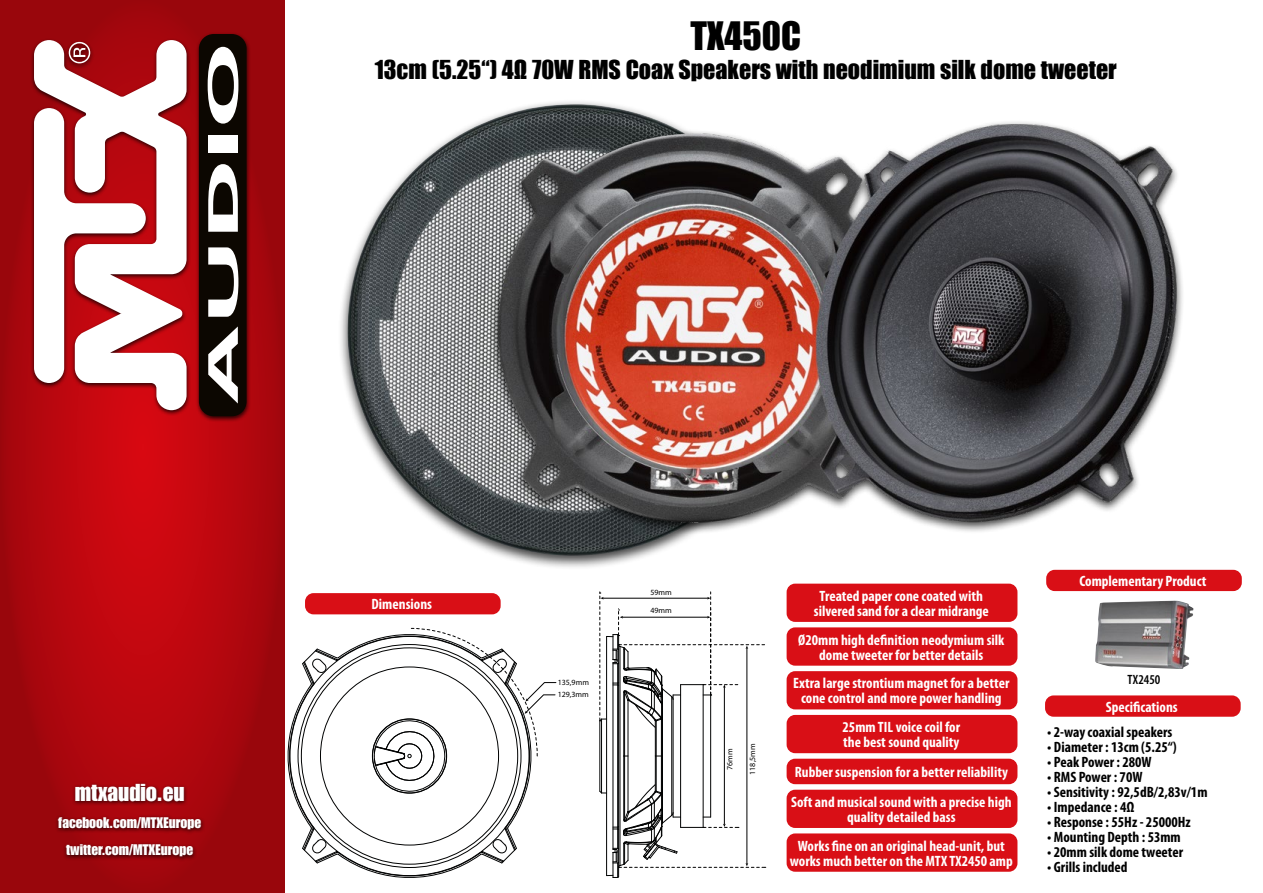
<style>
.page{position:relative;width:1263px;height:893px;background:#fff}
.page>*{position:absolute;margin:0;border:0;box-sizing:border-box;transform-origin:0 0}
.t1{font:36px "Impact";color:#000}
.t2{font:24px "Impact";color:#000}
.t3{font:24px "Impact LT Std";color:#fff}
.t4{font:700 condensed 15px/15px "Myriad Pro";color:#fff;text-align:center}
.t5{font:700 condensed 15px "Myriad Pro";color:#000}
.t6{font:15px/27px "Impact LT Std";color:#fff;text-align:center}
.t7{font:600 condensed 13.5px "Myriad Pro";color:#000}
.t8{font:7.95px "Myriad Pro";color:#000}
</style>
<div class="page">
<svg style="left:0;top:0;width:285px;height:893px;background:#ad060d"></svg>
<div style="left:30px;top:32px;width:221px;height:390px;background:#000;opacity:.75"></div>
<svg style="left:34px;top:40px;width:153px;height:370px"></svg>
<svg style="left:34px;top:108px;width:112px;height:275px"></svg>
<svg style="left:69px;top:42px;width:21px;height:21px"></svg>
<div style="left:199px;top:34px;width:48px;height:382px;background:#0c0701;border-radius:15px"></div>
<svg style="left:208px;top:326px;width:30px;height:77px"></svg>
<svg style="left:208px;top:247px;width:30px;height:70px"></svg>
<svg style="left:208px;top:164px;width:30px;height:68px"></svg>
<div style="left:208px;top:135px;width:30px;height:17px;background:#fff"></div>
<svg style="left:208px;top:47px;width:30px;height:77px"></svg>
<div style="left:54px;top:781px;width:151px;height:81px;background:#000;opacity:.75"></div>
<div style="left:305px;top:593px;width:196px;height:21px;background:#d90f16;border-radius:9px"></div>
<svg style="left:599px;top:592px;width:167px;height:286px"></svg>
<svg style="left:280px;top:627px;width:276px;height:258px"></svg>
<div style="left:1045px;top:695px;width:196px;height:22px;background:#d90f16;border-radius:9px"></div>
<div style="left:338px;top:99px;width:471px;height:471px;background:#000;opacity:.75"></div>
<img style="left:347px;top:104px;width:454px;height:452px">
<div style="left:489px;top:120px;width:696px;height:414px;background:#000;opacity:.75"></div>
<img style="left:489px;top:122px;width:696px;height:402px">
<div style="left:787px;top:627px;width:230px;height:39px;background:#d90f16;border-radius:9px"></div>
<div style="left:787px;top:584px;width:230px;height:38px;background:#d90f16;border-radius:9px"></div>
<div style="left:787px;top:671px;width:230px;height:38px;background:#d90f16;border-radius:9px"></div>
<div style="left:787px;top:715px;width:230px;height:38px;background:#d90f16;border-radius:9px"></div>
<div style="left:787px;top:759px;width:230px;height:25px;background:#d90f16;border-radius:9px"></div>
<div style="left:787px;top:790px;width:230px;height:38px;background:#d90f16;border-radius:9px"></div>
<div style="left:787px;top:833px;width:230px;height:39px;background:#d90f16;border-radius:9px"></div>
<div style="left:1046px;top:570px;width:196px;height:21px;background:#d90f16;border-radius:9px"></div>
<img style="left:1095px;top:601px;width:99px;height:68px">
<h1 class="t1" style="left:691px;top:8px;width:112px">TX450C</h1>
<h2 class="t2" style="left:375px;top:51px;width:743px">13cm (5.25“) 4Ω 70W RMS Coax Speakers with neodimium silk dome tweeter</h2>
<h2 class="t3" style="left:75px;top:778px;width:111px">mtxaudio.eu</h2>
<p class="t6" style="left:58px;top:809px;width:144px">facebook.com/MTXEurope twitter.com/MTXEurope</p>
<p class="t4" style="left:371px;top:597px;width:62px">Dimensions</p>
<p class="t8" style="left:558px;top:678px;width:33px">135,9mm</p>
<p class="t8" style="left:558px;top:690px;width:33px">129,3mm</p>
<p class="t8" style="left:650px;top:588px;width:23px">59mm</p>
<p class="t8" style="left:650px;top:606px;width:23px">49mm</p>
<p class="t8" style="left:726px;top:770px;width:23px;rotate:-90deg">76mm</p>
<p class="t8" style="left:748px;top:775px;width:33px;rotate:-90deg">118,5mm</p>
<p class="t4" style="left:814px;top:589px;width:177px">Treated paper cone coated with silvered sand for a clear midrange</p>
<p class="t4" style="left:798px;top:632px;width:208px">Ø20mm high definition neodymium silk dome tweeter for better details</p>
<p class="t4" style="left:793px;top:676px;width:218px">Extra large strontium magnet for a better cone control and more power handling</p>
<p class="t4" style="left:842px;top:720px;width:119px;text-align:left">25mm TIL voice coil for the best sound quality</p>
<p class="t4" style="left:791px;top:757px;width:222px;line-height:29.8px;text-align:left">Rubber suspension for a better reliability<br>Soft and musical sound with a precise high</p>
<p class="t4" style="left:798px;top:803px;width:209px;line-height:28.8px">quality detailed bass<br>Works fine on an original head-unit, but</p>
<p class="t4" style="left:790px;top:853px;width:224px">works much better on the MTX TX2450 amp</p>
<p class="t4" style="left:1079px;top:574px;width:129px">Complementary Product</p>
<p class="t7" style="left:1127px;top:672px;width:34px">TX2450</p>
<p class="t4" style="left:1106px;top:699px;width:73px">Specifications</p>
<p class="t5" style="left:1047px;top:724px;width:127px">• 2-way coaxial speakers</p>
<p class="t5" style="left:1047px;top:739px;width:131px">• Diameter : 13cm (5.25“)</p>
<p class="t5" style="left:1047px;top:754px;width:106px">• Peak Power : 280W</p>
<p class="t5" style="left:1047px;top:769px;width:97px">• RMS Power : 70W</p>
<p class="t5" style="left:1047px;top:784px;width:162px">• Sensitivity : 92,5dB/2,83v/1m</p>
<p class="t5" style="left:1047px;top:799px;width:89px">• Impedance : 4Ω</p>
<p class="t5" style="left:1047px;top:814px;width:145px">• Response : 55Hz - 25000Hz</p>
<p class="t5" style="left:1047px;top:829px;width:135px">• Mounting Depth : 53mm</p>
<p class="t5" style="left:1047px;top:844px;width:137px">• 20mm silk dome tweeter</p>
<p class="t5" style="left:1047px;top:859px;width:82px">• Grills included</p>
</div>
